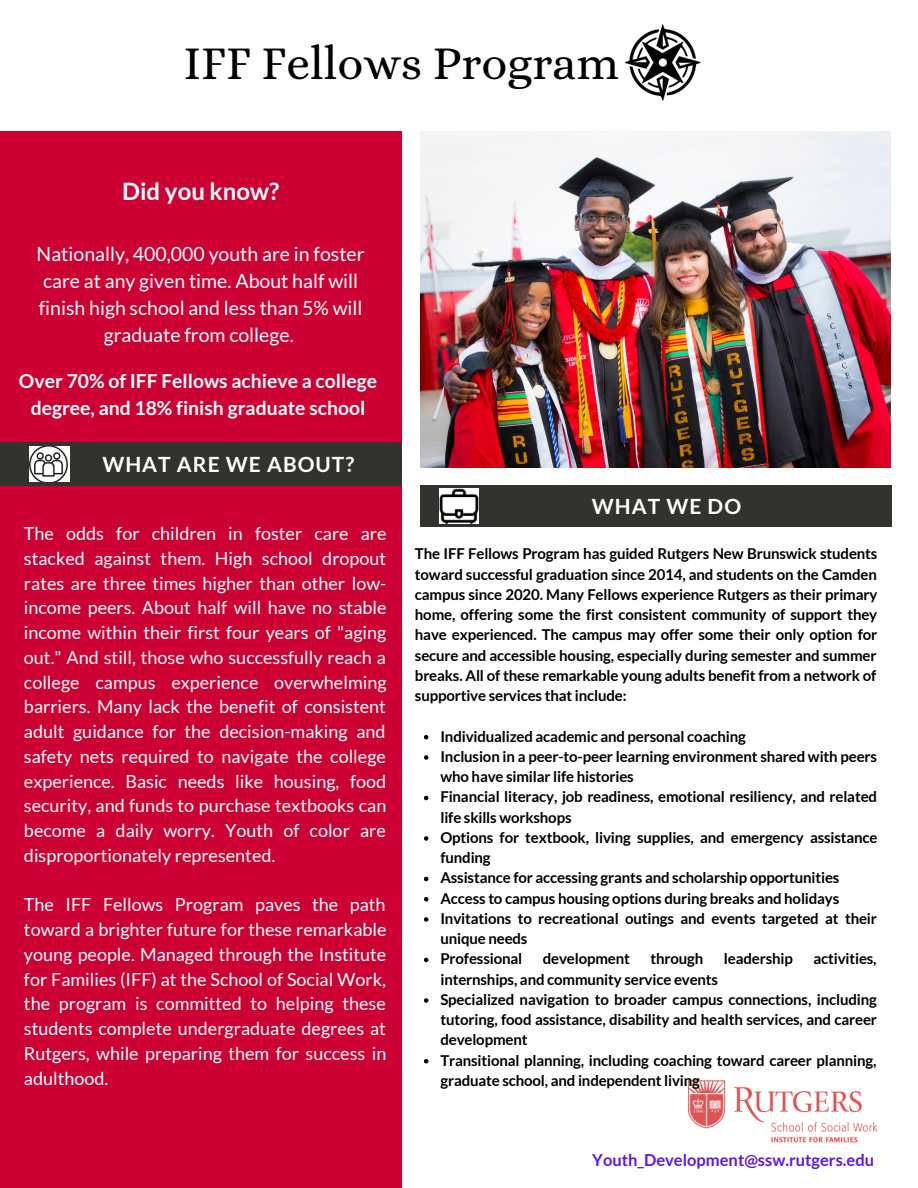
<style>
.page{position:relative;width:918px;height:1188px;background:#fff}
.page>*{position:absolute;margin:0;border:0;box-sizing:border-box;transform-origin:0 0}
.t1{font:47.4px "Alice";color:#000}
.t2{font:700 24px "Lato";color:#fff}
.t3{font:700 21px "Lato";letter-spacing:.05em;color:#fff}
.t4{font:19.5px/27px "Lato";color:#fff;text-align:center}
.t5{font:700 19.35px/27px "Lato";color:#fff;text-align:center}
.t6{font:18px/24.8px "Lato";color:#fff;text-align:justify}
.t7{font:700 16.5px "Lato";color:#5e17eb}
.t8{font:700 15px/20.2px "Lato";letter-spacing:-.01em;color:#000}
</style>
<div class="page">
<div style="left:0;top:131px;width:402px;height:1057px;background:#c03"></div>
<div style="left:0;top:442px;width:402px;height:44px;background:#32322f"></div>
<img style="left:688px;top:1081px;width:189px;height:62px">
<div style="left:421px;top:485px;width:471px;height:42px;background:#32322f"></div>
<img style="left:421px;top:131px;width:470px;height:337px">
<img style="left:29px;top:446px;width:40px;height:35px">
<img style="left:624px;top:24px;width:77px;height:77px">
<img style="left:440px;top:489px;width:38px;height:35px">
<svg style="left:424px;top:735px;width:4px;height:4px"></svg>
<svg style="left:424px;top:755px;width:4px;height:5px"></svg>
<svg style="left:424px;top:796px;width:4px;height:4px"></svg>
<svg style="left:424px;top:836px;width:4px;height:5px"></svg>
<svg style="left:424px;top:877px;width:4px;height:4px"></svg>
<svg style="left:424px;top:897px;width:4px;height:4px"></svg>
<svg style="left:424px;top:917px;width:4px;height:5px"></svg>
<svg style="left:424px;top:958px;width:4px;height:4px"></svg>
<svg style="left:424px;top:998px;width:4px;height:5px"></svg>
<svg style="left:424px;top:1059px;width:4px;height:4px"></svg>
<p class="t1" style="left:184px;top:36px;width:437px">IFF Fellows Program</p>
<p class="t2" style="left:122px;top:177px;width:159px">Did you know?</p>
<p class="t4" style="left:37px;top:240px;width:330px">Nationally, 400,000 youth are in foster care at any given time. About half will finish high school and less than 5% will graduate from college.</p>
<p class="t5" style="left:19px;top:367px;width:360px">Over 70% of IFF Fellows achieve a college degree, and 18% finish graduate school</p>
<p class="t3" style="left:102px;top:451px;width:254px">WHAT ARE WE ABOUT?</p>
<p class="t6" style="left:24px;top:521px;width:364px">The odds for children in foster care are stacked against them. High school dropout rates are three times higher than other low&shy;income peers. About half will have no stable income within their first four years of "aging out." And still, those who successfully reach a college campus experience overwhelming barriers. Many lack the benefit of consistent adult guidance for the decision-making and safety nets required to navigate the college experience. Basic needs like housing, food security, and funds to purchase textbooks can become a daily worry. Youth of color are disproportionately represented.</p>
<p class="t6" style="left:24px;top:892px;width:364px">The IFF Fellows Program paves the path toward a brighter future for these remarkable young people. Managed through the Institute for Families (IFF) at the School of Social Work, the program is committed to helping these students complete undergraduate degrees at Rutgers, while preparing them for success in adulthood.</p>
<p class="t3" style="left:592px;top:493px;width:151px">WHAT WE DO</p>
<p class="t8" style="left:415px;top:544px;width:464px;text-align:justify">The IFF Fellows Program has guided Rutgers New Brunswick students toward successful graduation since 2014, and students on the Camden campus since 2020. Many Fellows experience Rutgers as their primary home, offering some the first consistent community of support they have experienced. The campus may offer some their only option for secure and accessible housing, especially during semester and summer breaks. All of these remarkable young adults benefit from a network of supportive services that include:</p>
<p class="t8" style="left:440px;top:726px;width:307px">Individualized academic and personal coaching</p>
<p class="t8" style="left:440px;top:746px;width:438px">Inclusion in a peer-to-peer learning environment shared with peers who have similar life histories</p>
<p class="t8" style="left:440px;top:787px;width:438px">Financial literacy, job readiness, emotional resiliency, and related life skills workshops</p>
<p class="t8" style="left:440px;top:827px;width:439px">Options for textbook, living supplies, and emergency assistance funding</p>
<p class="t8" style="left:440px;top:868px;width:401px">Assistance for accessing grants and scholarship opportunities</p>
<p class="t8" style="left:440px;top:888px;width:400px">Access to campus housing options during breaks and holidays</p>
<p class="t8" style="left:440px;top:908px;width:438px">Invitations to recreational outings and events targeted at their unique needs</p>
<p class="t8" style="left:440px;top:949px;width:83px">Professional</p>
<p class="t8" style="left:543px;top:949px;width:89px">development</p>
<p class="t8" style="left:650px;top:949px;width:54px">through</p>
<p class="t8" style="left:724px;top:949px;width:70px">leadership</p>
<p class="t8" style="left:813px;top:949px;width:65px">activities,</p>
<p class="t8" style="left:440px;top:969px;width:279px">internships, and community service events</p>
<p class="t8" style="left:440px;top:989px;width:438px;text-align:justify">Specialized navigation to broader campus connections, including tutoring, food assistance, disability and health services, and career development</p>
<p class="t8" style="left:440px;top:1050px;width:438px">Transitional planning, including coaching toward career planning, graduate school, and independent living</p>
<p class="t7" style="left:592px;top:1150px;width:283px">Youth_Development@ssw.rutgers.edu</p>
</div>
